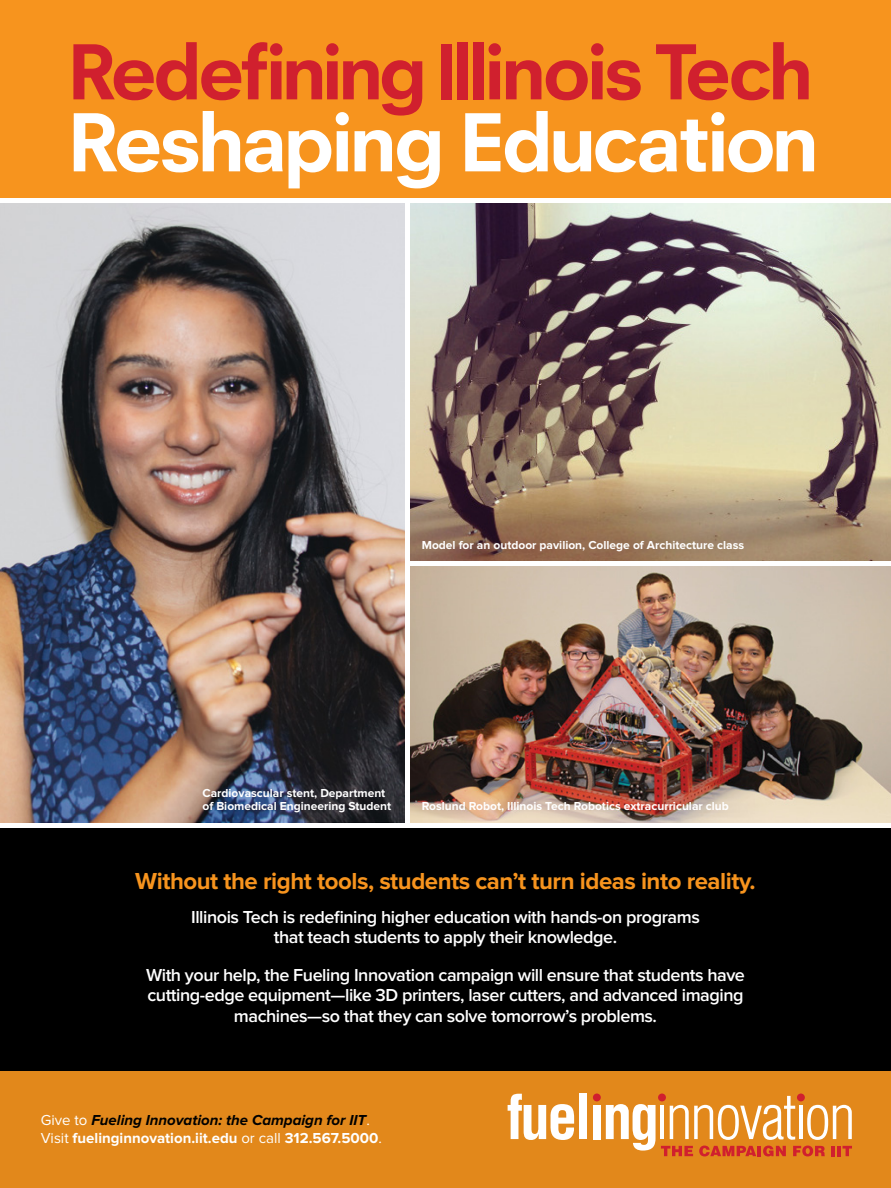
<style>
.page{position:relative;width:891px;height:1188px;background:#fff}
.page>*{position:absolute;margin:0;border:0;box-sizing:border-box;transform-origin:0 0}
.t1{font:700 85.5px "Neuzeit Office";letter-spacing:-.055em;color:#fff}
.t2{font:700 81px "Neuzeit Office";letter-spacing:-.06em;color:#d0202e}
.t3{font:700 24px "Proxima Nova";letter-spacing:-.02em;color:#f7941e}
.t4{font:600 18px/20.2px "Proxima Nova";letter-spacing:-.025em;color:#fff;text-align:center}
.t5{font:700 15px/18px "Proxima Nova";color:#fff}
.t6{font:700 12px/13.5px "Proxima Nova";color:#fff}
.s1{font-weight:400}
.s2{font-style:italic;color:#000}
</style>
<div class="page">
<img style="left:410px;top:566px;width:481px;height:256px">
<div style="left:0;top:828px;width:891px;height:252px;background:#000"></div>
<div style="left:0;top:1071px;width:891px;height:117px;background:#e2881b"></div>
<div style="left:593px;top:1094px;width:8px;height:7px;background:#d0202e;border-radius:50%"></div>
<div style="left:658px;top:1094px;width:8px;height:7px;background:#d0202e;border-radius:50%"></div>
<div style="left:797px;top:1094px;width:8px;height:7px;background:#d0202e;border-radius:50%"></div>
<svg style="left:508px;top:1094px;width:66px;height:46px"></svg>
<div style="left:579px;top:1094px;width:8px;height:45px;background:#fff"></div>
<div style="left:593px;top:1105px;width:8px;height:34px;background:#fff"></div>
<svg style="left:606px;top:1096px;width:246px;height:60px"></svg>
<div style="left:0;top:0;width:891px;height:198px;background:#f7941e"></div>
<img style="left:0;top:203px;width:405px;height:619px">
<img style="left:410px;top:203px;width:481px;height:358px">
<h2 class="t2" style="left:67px;top:25px;width:748px">Redefining Illinois Tech</h2>
<h1 class="t1" style="left:67px;top:93px;width:754px">Reshaping Education</h1>
<p class="t6" style="left:422px;top:539px;width:324px">Model for an outdoor pavilion, College of Architecture class</p>
<p class="t6" style="left:202px;top:786px;width:190px">Cardiovascular stent, Department of Biomedical Engineering Student</p>
<p class="t6" style="left:422px;top:800px;width:309px">Roslund Robot, Illinois Tech Robotics extracurricular club</p>
<h3 class="t3" style="left:135px;top:870px;width:622px">Without the right tools, students can’t turn ideas into reality.</h3>
<p class="t4" style="left:191px;top:907px;width:510px">Illinois Tech is redefining higher education with hands-on programs that teach students to apply their knowledge.</p>
<p class="t4" style="left:146px;top:966px;width:600px">With your help, the Fueling Innovation campaign will ensure that students have cutting-edge equipment—like 3D printers, laser cutters, and advanced imaging machines—so that they can solve tomorrow’s problems.</p>
<p class="t5" style="left:41px;top:1112px;width:343px"><span class="s1">Give to</span> <span class="s2">Fueling Innovation: the Campaign for IIT</span><span class="s1">.<br>Visit</span> fuelinginnovation.iit.edu <span class="s1">or call</span> 312.567.5000<span class="s1">.</span></p>
</div>
